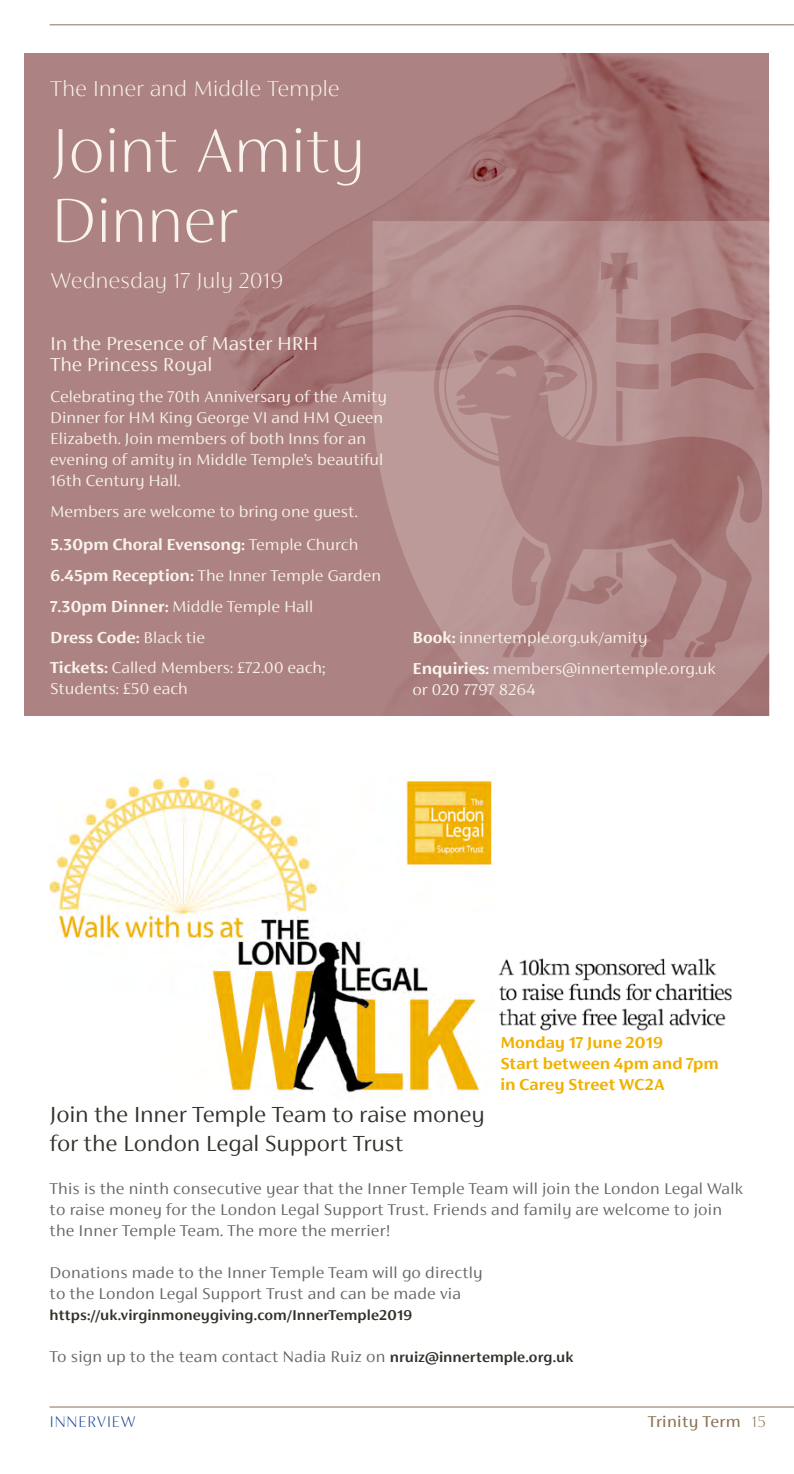
<style>
.page{position:relative;width:794px;height:1474px;background:#fff}
.page>*{position:absolute;margin:0;border:0;box-sizing:border-box;transform-origin:0 0}
.t1{font:100 70px "FS Siena";letter-spacing:-.02em;color:#f9f3ee}
.t2{font:300 24.5px/29.4px "FS Siena";letter-spacing:-.005em;color:#32302a}
.t3{font:100 24.5px "FS Siena";letter-spacing:-.01em;color:#f9f3ee}
.t4{font:300 21px/21px "FS Siena";color:#f9f3ee}
.t5{font:300 17.5px/21px "FS Siena";color:#f9f3ee}
.Text_9_13_light_inde{font:300 17.5px/21px "FS Siena";letter-spacing:.01em;color:#646363}
.t6{font:700 17.5px "FS Siena";color:#f1b100}
.t7{font:700 17.5px "FS Siena";color:#f9f3ee}
.t8{font:17.5px "FS Siena";letter-spacing:.02em;color:#8b7153}
.t9{font:100 17.5px "FS Siena";letter-spacing:.02em;color:#164194}
.Text_9_13_light_inde-2{font:600 15.75px "FS Siena";letter-spacing:.005em;color:#32302a}
.s1{font-weight:300}
.s2{font-weight:700}
.s3{font-weight:600;font-size:15.75px;color:#32302a}
.s4{font-weight:100}
</style>
<div class="page">
<hr style="left:50px;top:1406px;width:744px;height:1px;background:#8b7153">
<hr style="left:50px;top:24px;width:744px;height:1px;background:#8b7153">
<img style="left:25px;top:53px;width:744px;height:663px">
<svg style="left:373px;top:222px;width:396px;height:494px;background:#b08888"></svg>
<svg style="left:439px;top:310px;width:153px;height:151px;background:#b18989"></svg>
<img style="left:50px;top:772px;width:446px;height:326px">
<img style="left:495px;top:945px;width:237px;height:86px">
<p class="t3" style="left:50px;top:76px;width:291px">The Inner and Middle Temple</p>
<p class="t1" style="left:50px;top:114px;width:316px">Joint Amity</p>
<p class="t1" style="left:50px;top:184px;width:189px">Dinner</p>
<p class="t3" style="left:50px;top:267px;width:234px">Wednesday 17 July 2019</p>
<p class="t4" style="left:50px;top:333px;width:269px">In the Presence of Master HRH<br>The Princess Royal</p>
<p class="t5" style="left:50px;top:386px;width:338px">Celebrating the 70th Anniversary of the Amity Dinner for HM King George VI and HM Queen Elizabeth. Join members of both Inns for an evening of amity in Middle Temple’s beautiful 16th Century Hall.</p>
<p class="t5" style="left:50px;top:501px;width:309px">Members are welcome to bring one guest.</p>
<p class="t7" style="left:50px;top:534px;width:309px">5.30pm Choral Evensong: <span class="s1">Temple Church</span></p>
<p class="t5" style="left:50px;top:564px;width:332px"><span class="s2">6.45pm Reception:</span> The Inner Temple Garden</p>
<p class="t5" style="left:50px;top:595px;width:264px"><span class="s2">7.30pm Dinner:</span> Middle Temple Hall</p>
<p class="t7" style="left:50px;top:627px;width:156px">Dress Code: <span class="s1">Black tie</span></p>
<p class="t5" style="left:50px;top:657px;width:276px"><span class="s2">Tickets:</span> Called Members: £72.00 each;<br>Students: £50 each</p>
<p class="t5" style="left:412px;top:626px;width:236px"><span class="s2">Book:</span> innertemple.org.uk/amity</p>
<p class="t5" style="left:412px;top:657px;width:305px"><span class="s2">Enquiries:</span> members@innertemple.org.uk or 020 7797 8264</p>
<p class="t6" style="left:500px;top:1032px;width:164px">Monday 17 June 2019</p>
<p class="t6" style="left:500px;top:1053px;width:220px">Start between 4pm and 7pm</p>
<p class="t6" style="left:500px;top:1074px;width:166px">in Carey Street WC2A</p>
<p class="t2" style="left:50px;top:1099px;width:436px">Join the Inner Temple Team to raise money for the London Legal Support Trust</p>
<p class="Text_9_13_light_inde" style="left:50px;top:1177px;width:695px">This is the ninth consecutive year that the Inner Temple Team will join the London Legal Walk to raise money for the London Legal Support Trust. Friends and family are welcome to join the Inner Temple Team. The more the merrier!</p>
<p class="Text_9_13_light_inde" style="left:50px;top:1261px;width:434px">Donations made to the Inner Temple Team will go directly to the London Legal Support Trust and can be made via</p>
<p class="Text_9_13_light_inde-2" style="left:50px;top:1306px;width:364px">https://uk.virginmoneygiving.com/InnerTemple2019</p>
<p class="Text_9_13_light_inde" style="left:50px;top:1345px;width:525px">To sign up to the team contact Nadia Ruiz on <span class="s3">nruiz@innertemple.org.uk</span></p>
<p class="t9" style="left:50px;top:1412px;width:87px">INNERVIEW</p>
<p class="t8" style="left:648px;top:1412px;width:119px">Trinity Term <span class="s4">15</span></p>
</div>
